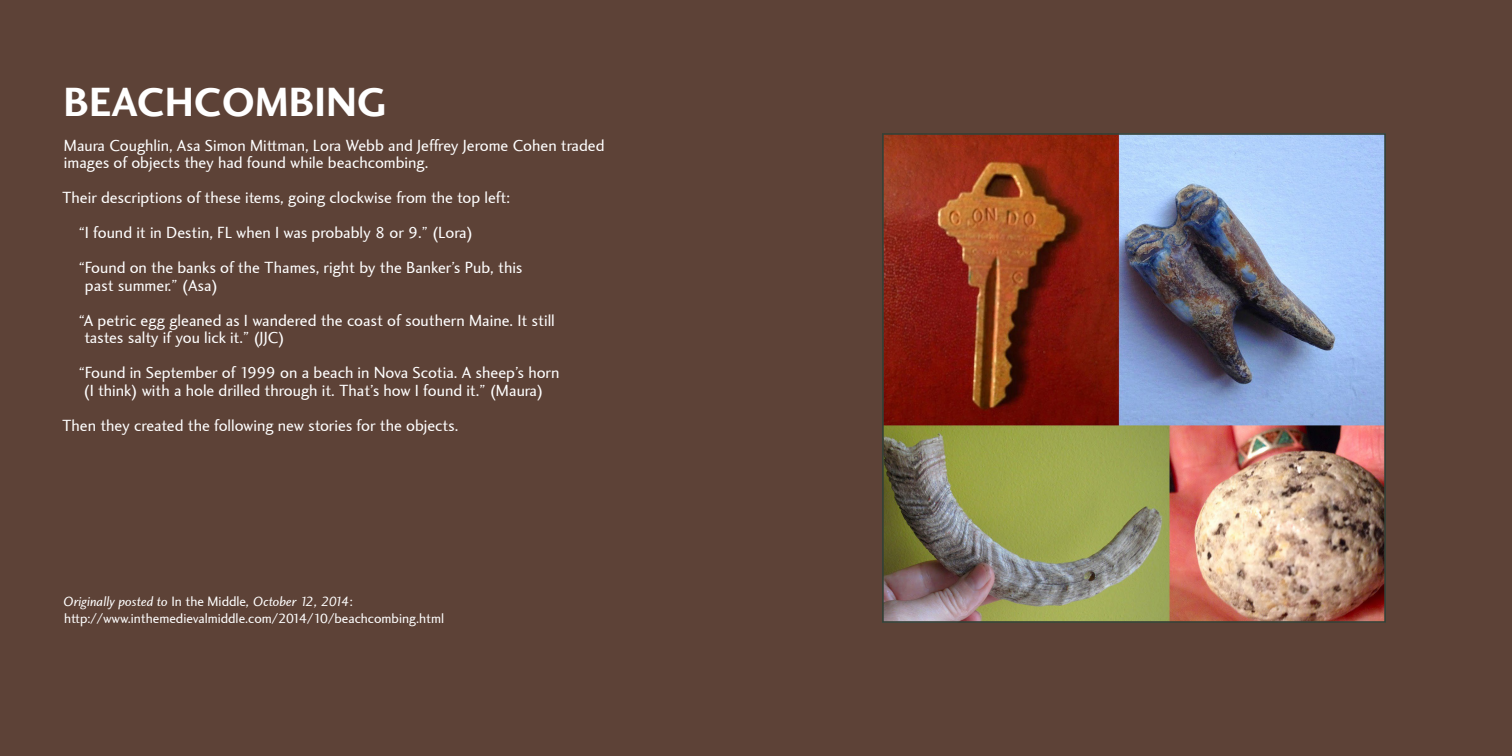
<style>
.page{position:relative;width:1512px;height:756px;background:#5d4237}
.page>*{position:absolute;margin:0;border:0;box-sizing:border-box;transform-origin:0 0}
.SEC_TITLE{font:700 42px "Charlotte Sans";color:#fff}
.t1{font:16.62px/17.5px "Charlotte Sans";color:#fff}
.t2{font:14px/17.5px "Charlotte Sans";color:#fff}
.s1{font-style:italic}
</style>
<div class="page">
<img style="left:885px;top:136px;width:498px;height:484px">
<div style="left:882px;top:133px;width:504px;height:490px;border:2px solid #364137"></div>
<p class="SEC_TITLE" style="left:64px;top:77px;width:325px">BEACHCOMBING</p>
<p class="t1" style="left:64px;top:137px;width:542px">Maura Coughlin, Asa Simon Mittman, Lora Webb and Jeffrey Jerome Cohen traded images of objects they had found while beachcombing.</p>
<p class="t1" style="left:62px;top:189px;width:450px">Their descriptions of these items, going clockwise from the top left:</p>
<p class="t1" style="left:79px;top:224px;width:396px">“I found it in Destin, FL when I was probably 8 or 9.” (Lora)</p>
<p class="t1" style="left:85px;top:259px;width:439px;text-indent:-6px">“Found on the banks of the Thames, right by the Banker’s Pub, this past summer.” (Asa)</p>
<p class="t1" style="left:84px;top:312px;width:472px;text-indent:-6px">“A petric egg gleaned as I wandered the coast of southern Maine. It still tastes salty if you lick it.” (JJC)</p>
<p class="t1" style="left:79px;top:364px;width:482px">“Found in September of 1999 on a beach in Nova Scotia. A sheep’s horn (I think) with a hole drilled through it. That’s how I found it.” (Maura)</p>
<p class="t1" style="left:62px;top:417px;width:398px">Then they created the following new stories for the objects.</p>
<p class="t2" style="left:63px;top:592px;width:382px"><span class="s1">Originally posted to</span> In the Middle<span class="s1">, October 12, 2014</span>: http://www.inthemedievalmiddle.com/2014/10/beachcombing.html</p>
</div>
